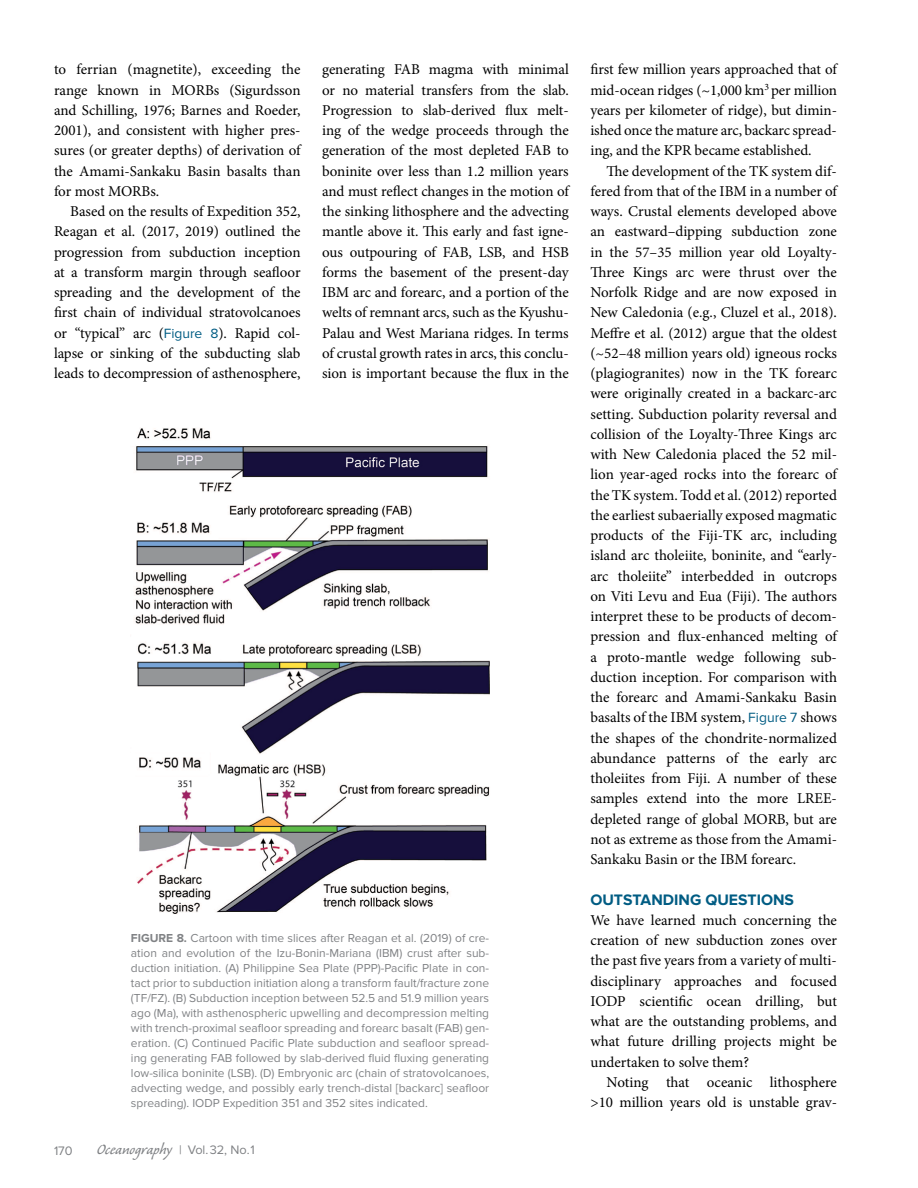
<style>
.page{position:relative;width:918px;height:1188px;background:#fff}
.page>*{position:absolute;margin:0;border:0;box-sizing:border-box;transform-origin:0 0}
.t1{font:18.75px "Caliban Std";color:#808285}
.t2{font:700 15.75px "Proxima Nova";color:#005c83}
.t3{font:15px/20.2px "Minion Pro";letter-spacing:-.005em;color:#000;text-align:justify}
.t4{font:12.75px "Proxima Nova";color:#808285}
.t5{font:12px/15px "Proxima Nova";color:#808285;text-align:justify}
.s1{font-family:"Proxima Nova";font-size:13.8px;color:#005c83}
.s2{font-weight:700}
.s3{font-family:"Proxima Nova";font-size:12.75px}
</style>
<div class="page">
<img style="left:134px;top:428px;width:356px;height:486px">
<p class="t3" style="left:54px;top:59px;width:248px">to ferrian (magnetite), exceeding the range known in MORBs (Sigurdsson and Schilling, 1976; Barnes and Roeder, 2001), and consistent with higher pres&shy;sures (or greater depths) of derivation of the Amami-Sankaku Basin basalts than for most MORBs.</p>
<p class="t3" style="left:54px;top:201px;width:248px;text-indent:16px">Based on the results of Expedition 352, Reagan et al. (2017, 2019) outlined the progression from subduction inception at a transform margin through seafloor spreading and the development of the first chain of individual stratovolcanoes or “typical” arc (<span class="s1">Figure 8</span>). Rapid col&shy;lapse or sinking of the subducting slab leads to decompression of asthenosphere,</p>
<p class="t3" style="left:322px;top:59px;width:248px">generating FAB magma with minimal or no material transfers from the slab.<br>Progression to slab-derived flux melt&shy;ing of the wedge proceeds through the generation of the most depleted FAB to boninite over less than 1.2 million years and must reflect changes in the motion of the sinking lithosphere and the advecting mantle above it. This early and fast igne&shy;ous outpouring of FAB, LSB, and HSB forms the basement of the present-day IBM arc and forearc, and a portion of the welts of remnant arcs, such as the Kyushu-Palau and West Mariana ridges. In terms of crustal growth rates in arcs, this conclu&shy;sion is important because the flux in the</p>
<p class="t3" style="left:590px;top:59px;width:248px">first few million years approached that of mid-ocean ridges (~1,000 km<sup>3</sup> per million years per kilometer of ridge), but dimin&shy;ished once the mature arc, backarc spread&shy;ing, and the KPR became established.</p>
<p class="t3" style="left:590px;top:161px;width:248px;text-indent:16px">The development of the TK system dif&shy;fered from that of the IBM in a number of ways. Crustal elements developed above an eastward–dipping subduction zone in the 57–35 million year old Loyalty-Three Kings arc were thrust over the Norfolk Ridge and are now exposed in New Caledonia (e.g., Cluzel et al., 2018).<br>Meffre et al. (2012) argue that the oldest (~52–48 million years old) igneous rocks (plagiogranites) now in the TK forearc were originally created in a backarc-arc setting. Subduction polarity reversal and collision of the Loyalty-Three Kings arc with New Caledonia placed the 52 mil&shy;lion year-aged rocks into the forearc of the TK system. Todd et al. (2012) reported the earliest subaerially exposed magmatic products of the Fiji-TK arc, including island arc tholeiite, boninite, and “early&shy;arc tholeiite” interbedded in outcrops on Viti Levu and Eua (Fiji). The authors interpret these to be products of decom&shy;pression and flux-enhanced melting of a proto-mantle wedge following sub&shy;duction inception. For comparison with the forearc and Amami-Sankaku Basin basalts of the IBM system, <span class="s1">Figure 7</span> shows the shapes of the chondrite-normalized abundance patterns of the early arc tholeiites from Fiji. A number of these samples extend into the more LREE&shy;depleted range of global MORB, but are not as extreme as those from the Amami-Sankaku Basin or the IBM forearc.</p>
<p class="t2" style="left:590px;top:890px;width:205px">OUTSTANDING QUESTIONS</p>
<p class="t3" style="left:590px;top:910px;width:248px">We have learned much concerning the creation of new subduction zones over the past five years from a variety of multi&shy;disciplinary approaches and focused IODP scientific ocean drilling, but what are the outstanding problems, and what future drilling projects might be undertaken to solve them?</p>
<p class="t3" style="left:590px;top:1072px;width:248px;text-align:right">Noting that oceanic lithosphere &gt;10 million years old is unstable grav-</p>
<p class="t5" style="left:131px;top:930px;width:360px"><span class="s2">FIGURE 8.</span> Cartoon with time slices after Reagan et al. (2019) of cre&shy;ation and evolution of the Izu-Bonin-Mariana (IBM) crust after sub&shy;duction initiation. (A) Philippine Sea Plate (PPP)-Pacific Plate in con&shy;tact prior to subduction initiation along a transform fault/fracture zone (TF/FZ). (B) Subduction inception between 52.5 and 51.9 million years ago (Ma), with asthenospheric upwelling and decompression melting with trench-proximal seafloor spreading and forearc basalt (FAB) gen&shy;eration. (C) Continued Pacific Plate subduction and seafloor spread&shy;ing generating FAB followed by slab-derived fluid fluxing generating low-silica boninite (LSB). (D) Embryonic arc (chain of stratovolcanoes, advecting wedge, and possibly early trench-distal [backarc] seafloor spreading). IODP Expedition 351 and 352 sites indicated.</p>
<p class="t4" style="left:54px;top:1143px;width:20px">170</p>
<p class="t1" style="left:97px;top:1140px;width:160px">Oceanography <span class="s3">| Vol.32, No.1</span></p>
</div>
